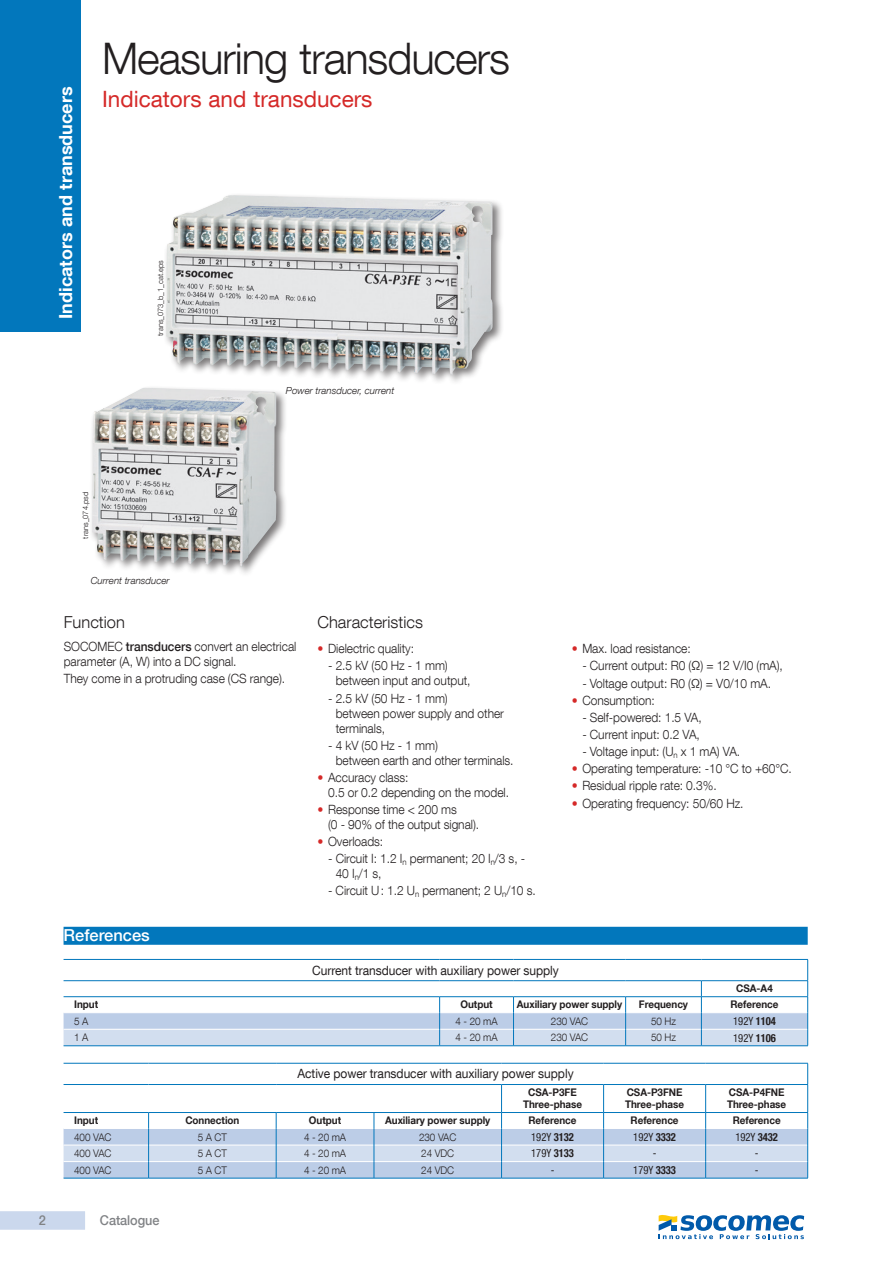
<style>
.page{position:relative;width:893px;height:1263px;background:#fff}
.page>*{position:absolute;margin:0;border:0;box-sizing:border-box;transform-origin:0 0}
.t1{font:300 43.5px "Helvetica Neue LT Com";letter-spacing:-.025em;color:#231f20}
.t2{font:22.5px "Helvetica Neue LT Com";color:#d52928}
.t3{font:700 18px "Helvetica Neue LT Com";color:#fff}
.t4{font:300 16.5px "Helvetica Neue LT Com";color:#231f20}
.t5{font:500 16.5px "Helvetica Neue LT Com";color:#fff}
.t6{font:500 13.5px "Helvetica Neue LT Com";letter-spacing:-.005em;color:#808285;scale:.94 1}
.t7{font:300 12.75px/15px "Helvetica Neue LT Com";letter-spacing:-.005em;color:#231f20;scale:.94 1}
.t8{font:12.75px "Helvetica Neue LT Com";letter-spacing:-.005em;color:#231f20;scale:.94 1}
.t9{font:condensed 11.25px "Helvetica Neue LT Com";color:#231f20;scale:.94 1}
.t10{font:700 10.5px/12px "Helvetica Neue LT Com";letter-spacing:-.005em;color:#231f20;scale:.94 1}
.t11{font:300 10.5px "Helvetica Neue LT Com";letter-spacing:-.005em;color:#231f20;scale:.94 1}
.t12{font:italic 300 9.75px "Helvetica Neue LT Com";color:#231f20}
.t13{font:300 7.5px "Helvetica Neue LT Com";color:#231f20}
.s1{font-weight:500}
.s2{color:#d52928}
.s3{font-weight:700}
</style>
<div class="page">
<div style="left:0;top:1211px;width:85px;height:18px;background:#cbd8ed"></div>
<div style="left:0;top:0;width:81px;height:332px;background:#0277bc"></div>
<div style="left:64px;top:927px;width:744px;height:18px;background:#0277bc"></div>
<svg style="left:64px;top:959px;width:744px;height:86px"></svg>
<hr style="left:64px;top:1045px;width:376px;height:1px;background:#0277bc">
<hr style="left:440px;top:1045px;width:73px;height:1px;background:#0277bc">
<hr style="left:513px;top:1045px;width:113px;height:1px;background:#0277bc">
<hr style="left:626px;top:1045px;width:75px;height:1px;background:#0277bc">
<hr style="left:701px;top:1045px;width:107px;height:1px;background:#0277bc">
<svg style="left:64px;top:1063px;width:744px;height:115px"></svg>
<hr style="left:64px;top:1178px;width:85px;height:1px;background:#0277bc">
<hr style="left:149px;top:1178px;width:127px;height:1px;background:#0277bc">
<hr style="left:276px;top:1178px;width:98px;height:1px;background:#0277bc">
<hr style="left:374px;top:1178px;width:128px;height:1px;background:#0277bc">
<hr style="left:502px;top:1178px;width:102px;height:1px;background:#0277bc">
<hr style="left:604px;top:1178px;width:102px;height:1px;background:#0277bc">
<hr style="left:706px;top:1178px;width:102px;height:1px;background:#0277bc">
<div style="left:164px;top:192px;width:340px;height:194px;background:#231f20;opacity:.6"></div>
<img style="left:166px;top:195px;width:266px;height:180px">
<div style="left:89px;top:385px;width:198px;height:192px;background:#231f20;opacity:.6"></div>
<img style="left:92px;top:388px;width:185px;height:179px">
<svg style="left:659px;top:1215px;width:145px;height:24px"></svg>
<h3 class="t3" style="left:54px;top:319px;width:234px;rotate:-90deg">Indicators and transducers</h3>
<h1 class="t1" style="left:102px;top:32px;width:410px">Measuring transducers</h1>
<h2 class="t2" style="left:102px;top:85px;width:272px">Indicators and transducers</h2>
<p class="t13" style="left:156px;top:336px;width:77px;rotate:-90deg">trans_073_b_1_cat.eps</p>
<p class="t12" style="left:286px;top:385px;width:110px">Power transducer, current</p>
<p class="t13" style="left:81px;top:539px;width:48px;rotate:-90deg">trans_074.psd</p>
<p class="t12" style="left:91px;top:575px;width:80px">Current transducer</p>
<p class="t4" style="left:64px;top:612px;width:63px">Function</p>
<p class="t7" style="left:64px;top:639px;width:249px">SOCOMEC <span class="s1">transducers</span> convert an electrical parameter (A, W) into a DC signal.</p>
<p class="t7" style="left:64px;top:671px;width:237px">They come in a protruding case (CS range).</p>
<p class="t5" style="left:64px;top:925px;width:88px">References</p>
<p class="t4" style="left:317px;top:612px;width:107px">Characteristics</p>
<p class="t7" style="left:317px;top:641px;width:104px"><span class="s2">•</span> Dielectric quality:</p>
<p class="t7" style="left:336px;top:658px;width:145px;text-indent:-8px">- 2.5 kV (50 Hz - 1 mm) between input and output,</p>
<p class="t7" style="left:336px;top:690px;width:181px;text-indent:-8px">- 2.5 kV (50 Hz - 1 mm)<br>between power supply and other terminals,</p>
<p class="t7" style="left:336px;top:737px;width:191px;text-indent:-8px">- 4 kV (50 Hz - 1 mm)<br>between earth and other terminals.</p>
<p class="t7" style="left:328px;top:769px;width:194px;text-indent:-11px"><span class="s2">•</span> Accuracy class:<br>0.5 or 0.2 depending on the model.</p>
<p class="t7" style="left:328px;top:802px;width:162px;text-indent:-11px"><span class="s2">•</span> Response time &lt; 200 ms<br>(0 - 90% of the output signal).</p>
<p class="t7" style="left:317px;top:834px;width:72px"><span class="s2">•</span> Overloads:</p>
<p class="t7" style="left:336px;top:851px;width:203px;text-indent:-8px">- Circuit I: 1.2 I<sub>n</sub> permanent; 20 I<sub>n</sub>/3 s, -<br>40 I<sub>n</sub>/1 s,</p>
<p class="t7" style="left:328px;top:883px;width:222px">- Circuit U: 1.2 U<sub>n</sub> permanent; 2 U<sub>n</sub>/10 s.</p>
<p class="t7" style="left:572px;top:641px;width:128px"><span class="s2">•</span> Max. load resistance:</p>
<p class="t7" style="left:582px;top:658px;width:215px">- Current output: R0 (Ω) = 12 V/I0 (mA),</p>
<p class="t7" style="left:582px;top:675px;width:202px">- Voltage output: R0 (Ω) = V0/10 mA.</p>
<p class="t7" style="left:572px;top:692px;width:90px"><span class="s2">•</span> Consumption:</p>
<p class="t7" style="left:582px;top:709px;width:128px">- Self-powered: 1.5 VA,</p>
<p class="t7" style="left:582px;top:727px;width:127px">- Current input: 0.2 VA,</p>
<p class="t7" style="left:582px;top:744px;width:169px">- Voltage input: (U<sub>n</sub> x 1 mA) VA.</p>
<p class="t7" style="left:572px;top:761px;width:236px"><span class="s2">•</span> Operating temperature: -10 °C to +60°C.</p>
<p class="t7" style="left:572px;top:778px;width:156px"><span class="s2">•</span> Residual ripple rate: 0.3%.</p>
<p class="t7" style="left:572px;top:795px;width:184px"><span class="s2">•</span> Operating frequency: 50/60 Hz.</p>
<p class="t8" style="left:312px;top:962px;width:264px">Current transducer with auxiliary power supply</p>
<p class="t10" style="left:736px;top:982px;width:40px">CSA-A4</p>
<p class="t10" style="left:74px;top:998px;width:27px">Input</p>
<p class="t10" style="left:460px;top:998px;width:36px">Output</p>
<p class="t10" style="left:517px;top:998px;width:113px">Auxiliary power supply</p>
<p class="t10" style="left:639px;top:998px;width:54px">Frequency</p>
<p class="t10" style="left:730px;top:998px;width:53px">Reference</p>
<p class="t11" style="left:74px;top:1014px;width:17px">5 A</p>
<p class="t11" style="left:455px;top:1014px;width:46px">4 - 20 mA</p>
<p class="t11" style="left:551px;top:1014px;width:41px">230 VAC</p>
<p class="t11" style="left:651px;top:1014px;width:28px">50 Hz</p>
<p class="t9" style="left:733px;top:1014px;width:47px">192Y <span class="s3">1104</span></p>
<p class="t11" style="left:74px;top:1031px;width:17px">1 A</p>
<p class="t11" style="left:455px;top:1031px;width:46px">4 - 20 mA</p>
<p class="t11" style="left:551px;top:1031px;width:41px">230 VAC</p>
<p class="t11" style="left:651px;top:1031px;width:28px">50 Hz</p>
<p class="t9" style="left:733px;top:1031px;width:47px">192Y <span class="s3">1106</span></p>
<p class="t8" style="left:297px;top:1066px;width:295px">Active power transducer with auxiliary power supply</p>
<p class="t10" style="left:523px;top:1086px;width:64px;text-align:center">CSA-P3FE<br>Three-phase</p>
<p class="t10" style="left:625px;top:1086px;width:64px">CSA-P3FNE<br>Three-phase</p>
<p class="t10" style="left:727px;top:1086px;width:64px">CSA-P4FNE<br>Three-phase</p>
<p class="t10" style="left:74px;top:1114px;width:27px">Input</p>
<p class="t10" style="left:185px;top:1114px;width:59px">Connection</p>
<p class="t10" style="left:309px;top:1114px;width:36px">Output</p>
<p class="t10" style="left:385px;top:1114px;width:113px">Auxiliary power supply</p>
<p class="t10" style="left:529px;top:1114px;width:53px">Reference</p>
<p class="t10" style="left:631px;top:1114px;width:53px">Reference</p>
<p class="t10" style="left:733px;top:1114px;width:53px">Reference</p>
<p class="t11" style="left:74px;top:1130px;width:41px">400 VAC</p>
<p class="t11" style="left:198px;top:1130px;width:33px">5 A CT</p>
<p class="t11" style="left:304px;top:1130px;width:46px">4 - 20 mA</p>
<p class="t11" style="left:419px;top:1130px;width:41px">230 VAC</p>
<p class="t9" style="left:531px;top:1130px;width:47px">192Y <span class="s3">3132</span></p>
<p class="t9" style="left:633px;top:1130px;width:47px">192Y <span class="s3">3332</span></p>
<p class="t9" style="left:735px;top:1130px;width:47px">192Y <span class="s3">3432</span></p>
<p class="t11" style="left:74px;top:1147px;width:41px">400 VAC</p>
<p class="t11" style="left:198px;top:1147px;width:33px">5 A CT</p>
<p class="t11" style="left:304px;top:1147px;width:46px">4 - 20 mA</p>
<p class="t11" style="left:421px;top:1147px;width:37px">24 VDC</p>
<p class="t9" style="left:531px;top:1147px;width:47px">179Y <span class="s3">3133</span></p>
<p class="t9" style="left:653px;top:1147px;width:5px">-</p>
<p class="t9" style="left:755px;top:1147px;width:5px">-</p>
<p class="t11" style="left:74px;top:1163px;width:41px">400 VAC</p>
<p class="t11" style="left:198px;top:1163px;width:33px">5 A CT</p>
<p class="t11" style="left:304px;top:1163px;width:46px">4 - 20 mA</p>
<p class="t11" style="left:421px;top:1163px;width:37px">24 VDC</p>
<p class="t9" style="left:551px;top:1163px;width:5px">-</p>
<p class="t9" style="left:633px;top:1163px;width:47px">179Y <span class="s3">3333</span></p>
<p class="t9" style="left:755px;top:1163px;width:5px">-</p>
<p class="t6" style="left:39px;top:1212px;width:9px">2</p>
<p class="t6" style="left:100px;top:1212px;width:65px">Catalogue</p>
</div>
